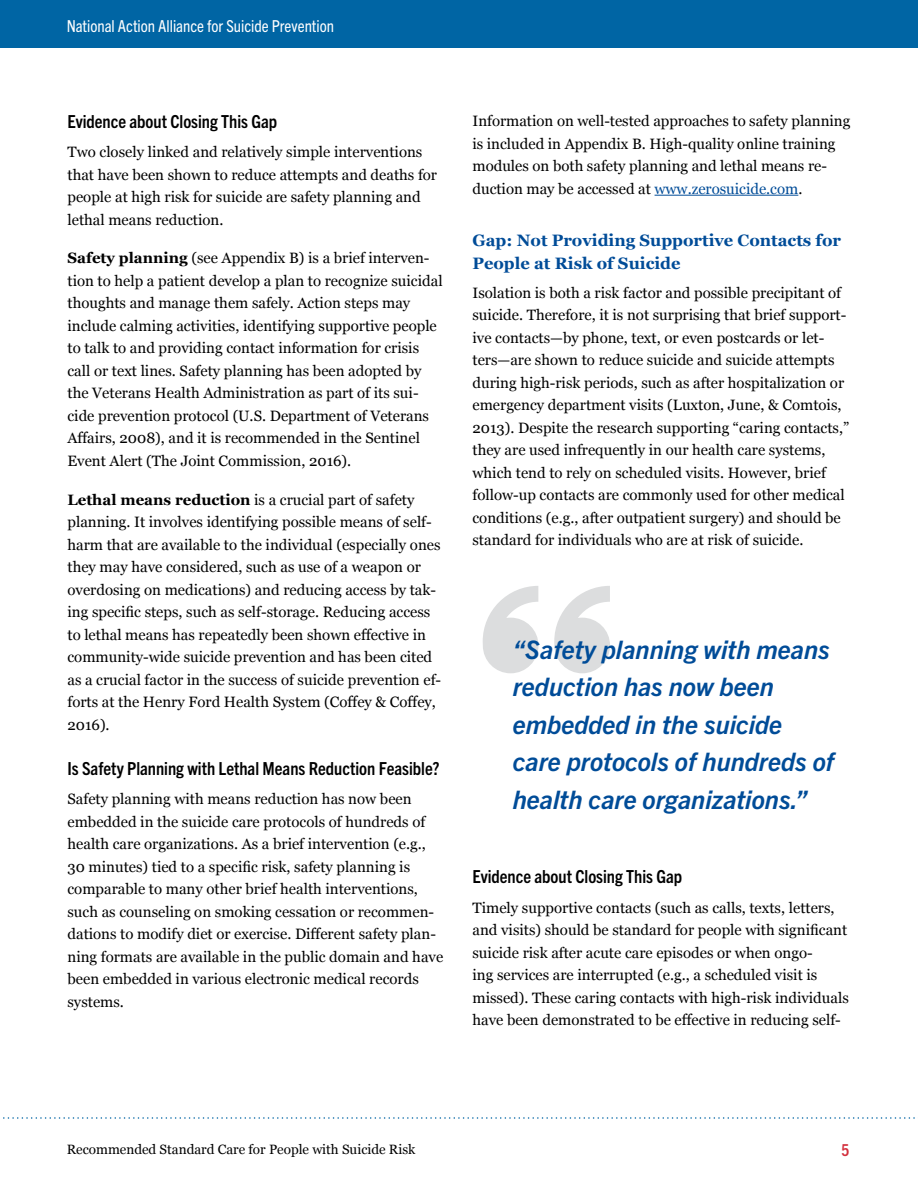
<style>
.page{position:relative;width:918px;height:1188px;background:#fff}
.page>*{position:absolute;margin:0;border:0;box-sizing:border-box;transform-origin:0 0}
.pullquote_NEW{font:italic 700 25.5px/37.5px "Trade Gothic Next LT Pro";color:#004c98}
.t1{font:700 condensed 18px "Trade Gothic Next LT Pro";color:#000}
.t2{font:700 16.5px/22.5px "Georgia";color:#004c98}
.t3{font:condensed 16.5px "Trade Gothic Next LT Pro";color:#fff}
.t4{font:700 condensed 16.5px "Trade Gothic Next LT Pro";color:#d3303d}
.Body_Georgia_10_15{font:15px/22.5px "Georgia";color:#000}
.t5{font:13.5px "Georgia";color:#000}
.s1{font-weight:700}
.s2{color:#004c98}
</style>
<div class="page">
<svg style="left:3px;top:1117px;width:912px;height:2px"></svg>
<div style="left:0;top:0;width:918px;height:48px;background:#0065a4"></div>
<hr style="left:655px;top:195px;width:143px;height:1px;background:#004c98">
<svg style="left:483px;top:586px;width:127px;height:87px"></svg>
<p class="t3" style="left:67px;top:15px;width:269px">National Action Alliance for Suicide Prevention</p>
<h3 class="t1" style="left:68px;top:109px;width:211px">Evidence about Closing This Gap</h3>
<p class="Body_Georgia_10_15" style="left:68px;top:140px;width:371px">Two closely linked and relatively simple interventions that have been shown to reduce attempts and deaths for people at high risk for suicide are safety planning and lethal means reduction.</p>
<p class="Body_Georgia_10_15" style="left:68px;top:246px;width:377px"><span class="s1">Safety planning</span> (see Appendix B) is a brief interven&shy;tion to help a patient develop a plan to recognize suicidal thoughts and manage them safely. Action steps may include calming activities, identifying supportive people to talk to and providing contact information for crisis call or text lines. Safety planning has been adopted by the Veterans Health Administration as part of its sui&shy;cide prevention protocol (U.S. Department of Veterans Affairs, 2008), and it is recommended in the Sentinel Event Alert (The Joint Commission, 2016).</p>
<p class="Body_Georgia_10_15" style="left:68px;top:488px;width:375px"><span class="s1">Lethal means reduction</span> is a crucial part of safety planning. It involves identifying possible means of self&shy;harm that are available to the individual (especially ones they may have considered, such as use of a weapon or overdosing on medications) and reducing access by tak&shy;ing specific steps, such as self-storage. Reducing access to lethal means has repeatedly been shown effective in community-wide suicide prevention and has been cited as a crucial factor in the success of suicide prevention ef&shy;forts at the Henry Ford Health System (Coffey &amp; Coffey, 2016).</p>
<h3 class="t1" style="left:68px;top:756px;width:374px">Is Safety Planning with Lethal Means Reduction Feasible?</h3>
<p class="Body_Georgia_10_15" style="left:68px;top:787px;width:377px">Safety planning with means reduction has now been embedded in the suicide care protocols of hundreds of health care organizations. As a brief intervention (e.g., 30 minutes) tied to a specific risk, safety planning is comparable to many other brief health interventions, such as counseling on smoking cessation or recommen&shy;dations to modify diet or exercise. Different safety plan&shy;ning formats are available in the public domain and have been embedded in various electronic medical records systems.</p>
<p class="Body_Georgia_10_15" style="left:472px;top:109px;width:379px">Information on well-tested approaches to safety planning is included in Appendix B. High-quality online training modules on both safety planning and lethal means re&shy;duction may be accessed at <span class="s2">www.zerosuicide.com</span>.</p>
<h2 class="t2" style="left:472px;top:228px;width:370px">Gap: Not Providing Supportive Contacts for<br>People at Risk of Suicide</h2>
<p class="Body_Georgia_10_15" style="left:472px;top:281px;width:378px">Isolation is both a risk factor and possible precipitant of suicide. Therefore, it is not surprising that brief support&shy;ive contacts—by phone, text, or even postcards or let&shy;ters—are shown to reduce suicide and suicide attempts during high-risk periods, such as after hospitalization or emergency department visits (Luxton, June, &amp; Comtois, 2013). Despite the research supporting “caring contacts,” they are used infrequently in our health care systems, which tend to rely on scheduled visits. However, brief follow-up contacts are commonly used for other medical conditions (e.g., after outpatient surgery) and should be standard for individuals who are at risk of suicide.</p>
<p class="pullquote_NEW" style="left:513px;top:629px;width:323px">“Safety planning with means reduction has now been embedded in the suicide care protocols of hundreds of health care organizations.”</p>
<h3 class="t1" style="left:472px;top:864px;width:211px">Evidence about Closing This Gap</h3>
<p class="Body_Georgia_10_15" style="left:472px;top:895px;width:378px">Timely supportive contacts (such as calls, texts, letters, and visits) should be standard for people with significant suicide risk after acute care episodes or when ongo-<br>ing services are interrupted (e.g., a scheduled visit is missed). These caring contacts with high-risk individuals have been demonstrated to be effective in reducing self-</p>
<p class="t5" style="left:67px;top:1140px;width:350px">Recommended Standard Care for People with Suicide Risk</p>
<p class="t4" style="left:842px;top:1139px;width:9px">5</p>
</div>
